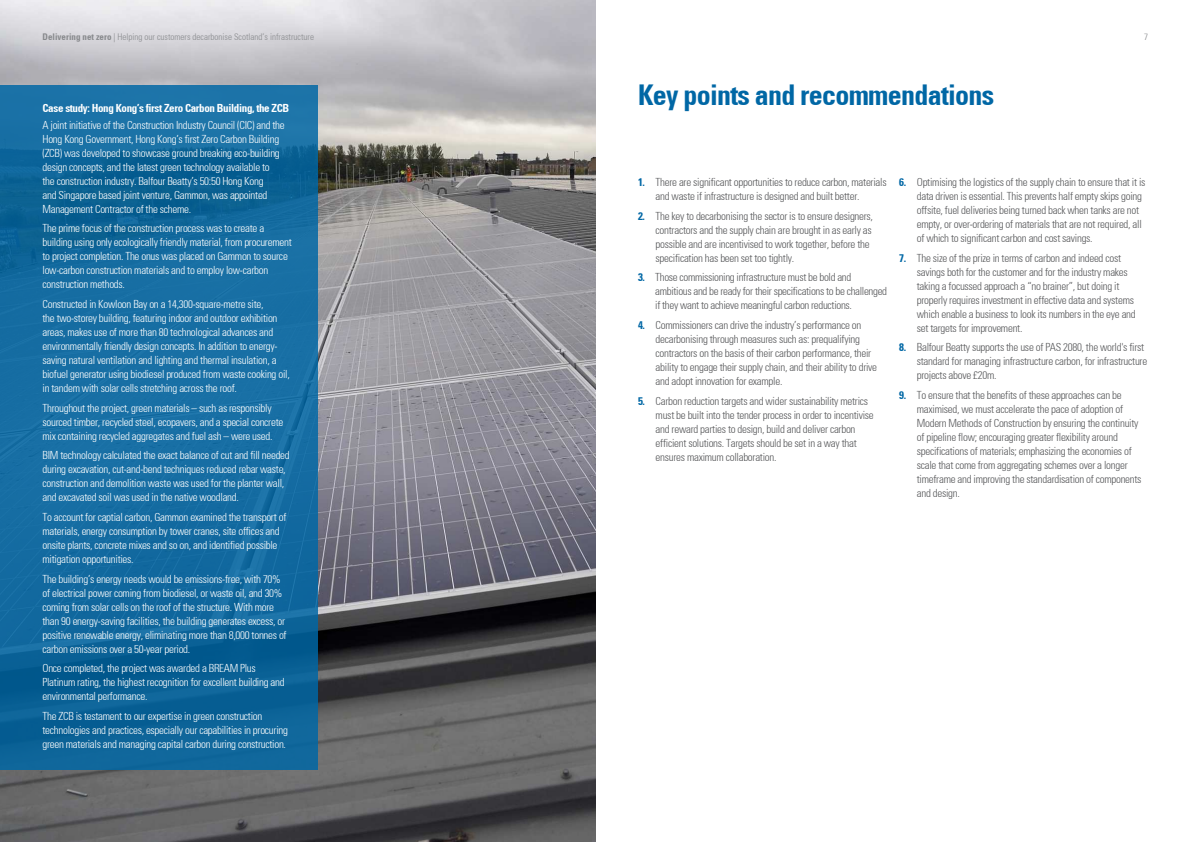
<style>
.page{position:relative;width:1191px;height:842px;background:#fff}
.page>*{position:absolute;margin:0;border:0;box-sizing:border-box;transform-origin:0 0}
.t1{font:700 condensed 28px "Univers";letter-spacing:-.025em;color:#0067a5}
.t2{font:300 condensed 11px/14px "Univers";letter-spacing:-.025em;color:#fff}
.t3{font:300 condensed 11px/14px "Univers";letter-spacing:-.025em;color:#57585a}
.t4{font:700 condensed 11px "Univers";letter-spacing:-.03em;color:#fff}
.t5{font:300 condensed 9px "Univers";color:#87898c}
.s1{font-weight:700}
.s2{font-weight:700;color:#0067a5}
</style>
<div class="page">
<img style="left:0;top:0;width:595px;height:842px">
<svg style="left:0;top:85px;width:318px;height:684px;background:#12699e"></svg>
<p class="t5" style="left:43px;top:33px;width:273px"><span class="s1">Delivering net zero</span> | Helping our customers decarbonise Scotland’s infrastructure</p>
<p class="t5" style="left:1144px;top:33px;width:5px">7</p>
<p class="t4" style="left:43px;top:104px;width:248px">Case study: Hong Kong’s first Zero Carbon Building, the ZCB</p>
<p class="t2" style="left:43px;top:119px;width:244px">A joint initiative of the Construction Industry Council (CIC) and the Hong Kong Government, Hong Kong’s first Zero Carbon Building (ZCB) was developed to showcase ground breaking eco-building design concepts, and the latest green technology available to the construction industry. Balfour Beatty’s 50:50 Hong Kong<br>and Singapore based joint venture, Gammon, was appointed Management Contractor of the scheme.</p>
<p class="t2" style="left:43px;top:222px;width:251px">The prime focus of the construction process was to create a building using only ecologically friendly material, from procurement to project completion. The onus was placed on Gammon to source low-carbon construction materials and to employ low-carbon construction methods.</p>
<p class="t2" style="left:43px;top:298px;width:249px">Constructed in Kowloon Bay on a 14,300-square-metre site,<br>the two-storey building, featuring indoor and outdoor exhibition areas, makes use of more than 80 technological advances and environmentally friendly design concepts. In addition to energy&shy;saving natural ventilation and lighting and thermal insulation, a biofuel generator using biodiesel produced from waste cooking oil, in tandem with solar cells stretching across the roof.</p>
<p class="t2" style="left:43px;top:402px;width:242px">Throughout the project, green materials – such as responsibly sourced timber, recycled steel, ecopavers, and a special concrete mix containing recycled aggregates and fuel ash – were used.</p>
<p class="t2" style="left:43px;top:450px;width:249px">BIM technology calculated the exact balance of cut and fill needed during excavation, cut-and-bend techniques reduced rebar waste, construction and demolition waste was used for the planter wall, and excavated soil was used in the native woodland.</p>
<p class="t2" style="left:43px;top:511px;width:245px">To account for captial carbon, Gammon examined the transport of materials, energy consumption by tower cranes, site offices and onsite plants, concrete mixes and so on, and identified possible mitigation opportunities.</p>
<p class="t2" style="left:43px;top:573px;width:246px">The building’s energy needs would be emissions-free, with 70% of electrical power coming from biodiesel, or waste oil, and 30% coming from solar cells on the roof of the structure. With more than 90 energy-saving facilities, the building generates excess, or positive renewable energy, eliminating more than 8,000 tonnes of carbon emissions over a 50-year period.</p>
<p class="t2" style="left:43px;top:663px;width:244px">Once completed, the project was awarded a BREAM Plus<br>Platinum rating, the highest recognition for excellent building and environmental performance.</p>
<p class="t2" style="left:43px;top:710px;width:247px">The ZCB is testament to our expertise in green construction technologies and practices, especially our capabilities in procuring green materials and managing capital carbon during construction.</p>
<h1 class="t1" style="left:638px;top:84px;width:358px">Key points and recommendations</h1>
<p class="t3" style="left:655px;top:176px;width:232px;text-indent:-18px"><span class="s2">1.</span> There are significant opportunities to reduce carbon, materials and waste if infrastructure is designed and built better.</p>
<p class="t3" style="left:655px;top:210px;width:219px;text-indent:-18px"><span class="s2">2.</span> The key to decarbonising the sector is to ensure designers, contractors and the supply chain are brought in as early as possible and are incentivised to work together, before the specification has been set too tightly.</p>
<p class="t3" style="left:655px;top:271px;width:233px;text-indent:-17px"><span class="s2">3.</span> Those commissioning infrastructure must be bold and ambitious and be ready for their specifications to be challenged if they want to achieve meaningful carbon reductions.</p>
<p class="t3" style="left:655px;top:319px;width:223px;text-indent:-18px"><span class="s2">4.</span> Commissioners can drive the industry’s performance on decarbonising through measures such as: prequalifying contractors on the basis of their carbon performance, their ability to engage their supply chain, and their ability to drive and adopt innovation for example.</p>
<p class="t3" style="left:655px;top:395px;width:220px;text-indent:-18px"><span class="s2">5.</span> Carbon reduction targets and wider sustainability metrics must be built into the tender process in order to incentivise and reward parties to design, build and deliver carbon efficient solutions. Targets should be set in a way that ensures maximum collaboration.</p>
<p class="t3" style="left:917px;top:176px;width:230px;text-indent:-18px"><span class="s2">6.</span> Optimising the logistics of the supply chain to ensure that it is data driven is essential. This prevents half empty skips going offsite, fuel deliveries being turned back when tanks are not empty, or over-ordering of materials that are not required, all of which to significant carbon and cost savings.</p>
<p class="t3" style="left:917px;top:252px;width:220px;text-indent:-18px"><span class="s2">7.</span> The size of the prize in terms of carbon and indeed cost savings both for the customer and for the industry makes taking a focussed approach a “no brainer”, but doing it properly requires investment in effective data and systems which enable a business to look its numbers in the eye and set targets for improvement.</p>
<p class="t3" style="left:917px;top:341px;width:232px;text-indent:-18px"><span class="s2">8.</span> Balfour Beatty supports the use of PAS 2080, the world's first standard for managing infrastructure carbon, for infrastructure projects above £20m.</p>
<p class="t3" style="left:917px;top:389px;width:226px;text-indent:-18px"><span class="s2">9.</span> To ensure that the benefits of these approaches can be maximised, we must accelerate the pace of adoption of Modern Methods of Construction by ensuring the continuity of pipeline flow; encouraging greater flexibility around specifications of materials; emphasizing the economies of scale that come from aggregating schemes over a longer timeframe and improving the standardisation of components and design.</p>
</div>
